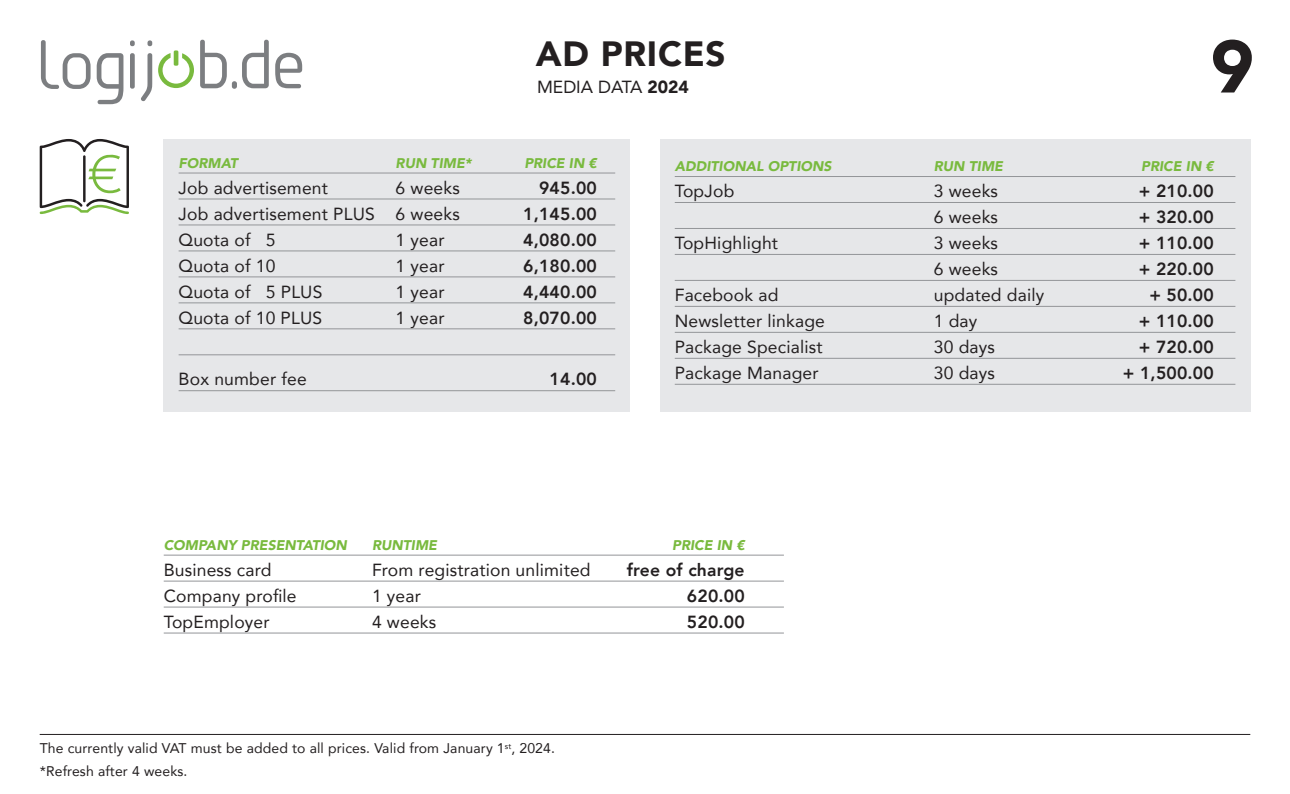
<style>
.page{position:relative;width:1290px;height:794px;background:#fff}
.page>*{position:absolute;margin:0;border:0;box-sizing:border-box;transform-origin:0 0}
.t1{font:900 73.5px "Avenir";color:#231f20}
.t2{font:900 35px "Avenir";letter-spacing:.02em;color:#231f20}
.t3{font:17.5px "Avenir";letter-spacing:.01em;color:#231f20}
.t4{font:800 17.5px "Avenir";letter-spacing:.01em;color:#231f20}
.t5{font:14px/22.8px "Avenir";letter-spacing:.01em;color:#231f20}
.t6{font:italic 900 14px "Avenir";color:#79ba3e}
.s1{font-weight:900}
</style>
<div class="page">
<hr style="left:40px;top:734px;width:1210px;height:1px;background:#231f20">
<svg style="left:97px;top:53px;width:26px;height:51px"></svg>
<svg style="left:130px;top:40px;width:5px;height:6px"></svg>
<svg style="left:130px;top:53px;width:5px;height:36px"></svg>
<svg style="left:147px;top:40px;width:5px;height:6px"></svg>
<svg style="left:141px;top:53px;width:11px;height:48px"></svg>
<svg style="left:200px;top:40px;width:69px;height:49px"></svg>
<svg style="left:275px;top:53px;width:27px;height:35px"></svg>
<svg style="left:41px;top:40px;width:50px;height:49px"></svg>
<svg style="left:158px;top:53px;width:36px;height:35px"></svg>
<hr style="left:174px;top:50px;width:4px;height:16px;background:#79ba3e;border-radius:2px">
<svg style="left:40px;top:139px;width:89px;height:75px"></svg>
<hr style="left:164px;top:555px;width:620px;height:1px;background:#939598">
<hr style="left:164px;top:581px;width:620px;height:1px;background:#939598">
<hr style="left:164px;top:607px;width:620px;height:1px;background:#939598">
<hr style="left:164px;top:633px;width:620px;height:1px;background:#939598">
<div style="left:660px;top:139px;width:590px;height:273px;background:#e6e7e9"></div>
<hr style="left:675px;top:176px;width:560px;height:1px;background:#939598">
<hr style="left:675px;top:202px;width:560px;height:1px;background:#939598">
<hr style="left:675px;top:228px;width:560px;height:1px;background:#939598">
<hr style="left:675px;top:254px;width:560px;height:1px;background:#939598">
<hr style="left:675px;top:280px;width:560px;height:1px;background:#939598">
<hr style="left:675px;top:306px;width:560px;height:1px;background:#939598">
<hr style="left:675px;top:332px;width:560px;height:1px;background:#939598">
<hr style="left:675px;top:358px;width:560px;height:1px;background:#939598">
<hr style="left:675px;top:384px;width:560px;height:1px;background:#939598">
<div style="left:164px;top:139px;width:466px;height:273px;background:#e6e7e9"></div>
<hr style="left:179px;top:173px;width:436px;height:1px;background:#939598">
<hr style="left:179px;top:199px;width:436px;height:1px;background:#939598">
<hr style="left:179px;top:225px;width:436px;height:1px;background:#939598">
<hr style="left:179px;top:251px;width:436px;height:1px;background:#939598">
<hr style="left:179px;top:277px;width:436px;height:1px;background:#939598">
<hr style="left:179px;top:302px;width:436px;height:1px;background:#939598">
<hr style="left:179px;top:328px;width:436px;height:1px;background:#939598">
<hr style="left:179px;top:354px;width:436px;height:1px;background:#939598">
<hr style="left:179px;top:390px;width:436px;height:1px;background:#939598">
<h2 class="t2" style="left:536px;top:24px;width:191px">AD PRICES</h2>
<p class="t3" style="left:537px;top:73px;width:153px">MEDIA DATA <span class="s1">2024</span></p>
<h1 class="t1" style="left:1210px;top:4px;width:45px">9</h1>
<p class="t6" style="left:179px;top:151px;width:61px">FORMAT</p>
<p class="t6" style="left:396px;top:151px;width:77px">RUN TIME*</p>
<p class="t6" style="left:524px;top:151px;width:74px">PRICE IN €</p>
<p class="t3" style="left:179px;top:174px;width:151px">Job advertisement</p>
<p class="t3" style="left:396px;top:174px;width:66px">6 weeks</p>
<p class="t4" style="left:539px;top:174px;width:59px">945.00</p>
<p class="t3" style="left:179px;top:200px;width:283px">Job advertisement PLUS 6 weeks</p>
<p class="t4" style="left:523px;top:200px;width:75px">1,145.00</p>
<p class="t3" style="left:179px;top:226px;width:98px">Quota of 5</p>
<p class="t3" style="left:396px;top:226px;width:50px">1 year</p>
<p class="t4" style="left:523px;top:226px;width:75px">4,080.00</p>
<p class="t3" style="left:179px;top:251px;width:98px">Quota of 10</p>
<p class="t3" style="left:396px;top:251px;width:50px">1 year</p>
<p class="t4" style="left:523px;top:252px;width:75px">6,180.00</p>
<p class="t3" style="left:179px;top:277px;width:145px">Quota of 5 PLUS</p>
<p class="t3" style="left:396px;top:277px;width:50px">1 year</p>
<p class="t4" style="left:523px;top:278px;width:75px">4,440.00</p>
<p class="t3" style="left:179px;top:303px;width:145px">Quota of 10 PLUS</p>
<p class="t3" style="left:396px;top:303px;width:50px">1 year</p>
<p class="t4" style="left:523px;top:304px;width:75px">8,070.00</p>
<p class="t3" style="left:179px;top:365px;width:130px">Box number fee</p>
<p class="t4" style="left:550px;top:366px;width:49px">14.00</p>
<p class="t6" style="left:675px;top:155px;width:158px">ADDITIONAL OPTIONS</p>
<p class="t6" style="left:934px;top:155px;width:71px">RUN TIME</p>
<p class="t6" style="left:1141px;top:155px;width:74px">PRICE IN €</p>
<p class="t3" style="left:675px;top:177px;width:61px">TopJob</p>
<p class="t3" style="left:934px;top:177px;width:66px">3 weeks</p>
<p class="t4" style="left:1139px;top:178px;width:77px">+ 210.00</p>
<p class="t3" style="left:934px;top:203px;width:66px">6 weeks</p>
<p class="t4" style="left:1139px;top:203px;width:77px">+ 320.00</p>
<p class="t3" style="left:675px;top:229px;width:105px">TopHighlight</p>
<p class="t3" style="left:934px;top:229px;width:66px">3 weeks</p>
<p class="t4" style="left:1139px;top:229px;width:77px">+ 110.00</p>
<p class="t3" style="left:934px;top:255px;width:66px">6 weeks</p>
<p class="t4" style="left:1139px;top:255px;width:77px">+ 220.00</p>
<p class="t3" style="left:675px;top:281px;width:105px">Facebook ad</p>
<p class="t3" style="left:934px;top:281px;width:112px">updated daily</p>
<p class="t4" style="left:1149px;top:281px;width:66px">+ 50.00</p>
<p class="t3" style="left:675px;top:307px;width:152px">Newsletter linkage</p>
<p class="t3" style="left:934px;top:307px;width:45px">1 day</p>
<p class="t4" style="left:1139px;top:307px;width:77px">+ 110.00</p>
<p class="t3" style="left:675px;top:333px;width:149px">Package Specialist</p>
<p class="t3" style="left:934px;top:333px;width:63px">30 days</p>
<p class="t4" style="left:1139px;top:333px;width:77px">+ 720.00</p>
<p class="t3" style="left:675px;top:359px;width:145px">Package Manager</p>
<p class="t3" style="left:934px;top:359px;width:63px">30 days</p>
<p class="t4" style="left:1123px;top:359px;width:92px">+ 1,500.00</p>
<p class="t6" style="left:164px;top:533px;width:185px">COMPANY PRESENTATION</p>
<p class="t6" style="left:372px;top:533px;width:67px">RUNTIME</p>
<p class="t6" style="left:672px;top:533px;width:74px">PRICE IN €</p>
<p class="t3" style="left:164px;top:556px;width:109px">Business card</p>
<p class="t3" style="left:372px;top:556px;width:220px">From registration unlimited</p>
<p class="t4" style="left:627px;top:556px;width:119px">free of charge</p>
<p class="t3" style="left:164px;top:582px;width:134px">Company profile</p>
<p class="t3" style="left:372px;top:582px;width:50px">1 year</p>
<p class="t4" style="left:687px;top:582px;width:59px">620.00</p>
<p class="t3" style="left:164px;top:607px;width:107px">TopEmployer</p>
<p class="t3" style="left:372px;top:607px;width:66px">4 weeks</p>
<p class="t4" style="left:687px;top:608px;width:59px">520.00</p>
<p class="t5" style="left:40px;top:736px;width:517px">The currently valid VAT must be added to all prices. Valid from January 1<sup>st</sup>, 2024. *Refresh after 4 weeks.</p>
</div>
